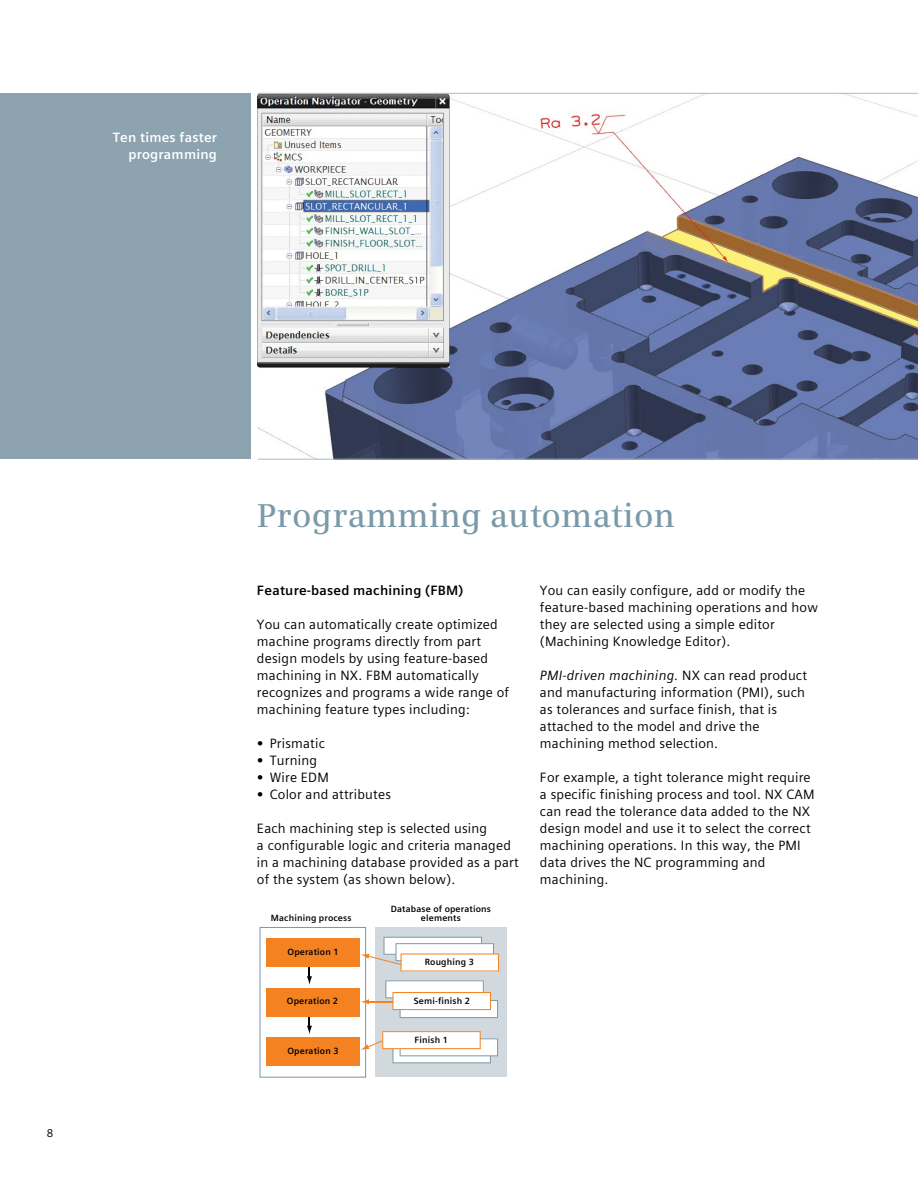
<style>
.page{position:relative;width:918px;height:1188px;background:#fff}
.page>*{position:absolute;margin:0;border:0;box-sizing:border-box;transform-origin:0 0}
._01__Headline__22pt{font:600 33px "Siemens Serif";letter-spacing:.005em;color:#7b9aa9}
._03__Copy_Roman__9pt{font:13.5px/17px "Siemens Sans Global";letter-spacing:.015em;color:#000}
._02__Subhead___9pt_0{font:700 13.5px "Siemens Sans Global";letter-spacing:.015em;color:#000}
.caption_photo_bold_w{font:700 13.5px/17px "Siemens Sans Global";letter-spacing:.015em;color:#fff;text-align:right}
.t1{font:11.25px "Siemens Sans Global";color:#000}
.small_diagram_copy{font:700 9px "Siemens Sans Global";letter-spacing:.015em;color:#000}
.s1{font-weight:700}
.s2{font-style:italic}
</style>
<div class="page">
<svg style="left:257px;top:93px;width:661px;height:367px"></svg>
<div style="left:0;top:93px;width:250px;height:366px;background:#8da3b0"></div>
<div style="left:375px;top:927px;width:131px;height:150px;background:#d1d9de"></div>
<svg style="left:260px;top:927px;width:239px;height:151px"></svg>
<p class="caption_photo_bold_w" style="left:113px;top:129px;width:106px">Ten times faster programming</p>
<p class="t1" style="left:47px;top:1124px;width:8px">8</p>
<p class="_01__Headline__22pt" style="left:257px;top:496px;width:419px">Programming automation</p>
<p class="_02__Subhead___9pt_0" style="left:257px;top:580px;width:208px">Feature-based machining (FBM)</p>
<p class="_03__Copy_Roman__9pt" style="left:257px;top:616px;width:254px">You can automatically create optimized machine programs directly from part design models by using feature-based machining in NX. FBM automatically recognizes and programs a wide range of machining feature types including:</p>
<p class="_03__Copy_Roman__9pt" style="left:257px;top:735px;width:69px"><span class="s1">•</span> Prismatic</p>
<p class="_03__Copy_Roman__9pt" style="left:257px;top:752px;width:62px"><span class="s1">•</span> Turning</p>
<p class="_03__Copy_Roman__9pt" style="left:257px;top:769px;width:73px"><span class="s1">•</span> Wire EDM</p>
<p class="_03__Copy_Roman__9pt" style="left:257px;top:786px;width:136px"><span class="s1">•</span> Color and attributes</p>
<p class="_03__Copy_Roman__9pt" style="left:257px;top:820px;width:232px">Each machining step is selected using</p>
<p class="_03__Copy_Roman__9pt" style="left:257px;top:837px;width:263px">a configurable logic and criteria managed in a machining database provided as a part of the system (as shown below).</p>
<p class="small_diagram_copy" style="left:391px;top:902px;width:101px">Database of operations</p>
<p class="small_diagram_copy" style="left:271px;top:911px;width:82px">Machining process</p>
<p class="small_diagram_copy" style="left:421px;top:911px;width:41px">elements</p>
<p class="small_diagram_copy" style="left:288px;top:945px;width:53px">Operation 1</p>
<p class="small_diagram_copy" style="left:287px;top:994px;width:53px">Operation 2</p>
<p class="small_diagram_copy" style="left:288px;top:1043px;width:53px">Operation 3</p>
<p class="small_diagram_copy" style="left:425px;top:955px;width:51px">Roughing 3</p>
<p class="small_diagram_copy" style="left:414px;top:994px;width:58px">Semi-finish 2</p>
<p class="small_diagram_copy" style="left:415px;top:1033px;width:35px">Finish 1</p>
<p class="_03__Copy_Roman__9pt" style="left:540px;top:582px;width:280px">You can easily configure, add or modify the feature-based machining operations and how they are selected using a simple editor (Machining Knowledge Editor).</p>
<p class="_03__Copy_Roman__9pt" style="left:540px;top:667px;width:269px"><span class="s2">PMI-driven machining.</span> NX can read product and manufacturing information (PMI), such as tolerances and surface finish, that is attached to the model and drive the machining method selection.</p>
<p class="_03__Copy_Roman__9pt" style="left:540px;top:769px;width:276px">For example, a tight tolerance might require a specific finishing process and tool. NX CAM can read the tolerance data added to the NX design model and use it to select the correct machining operations. In this way, the PMI data drives the NC programming and machining.</p>
</div>
